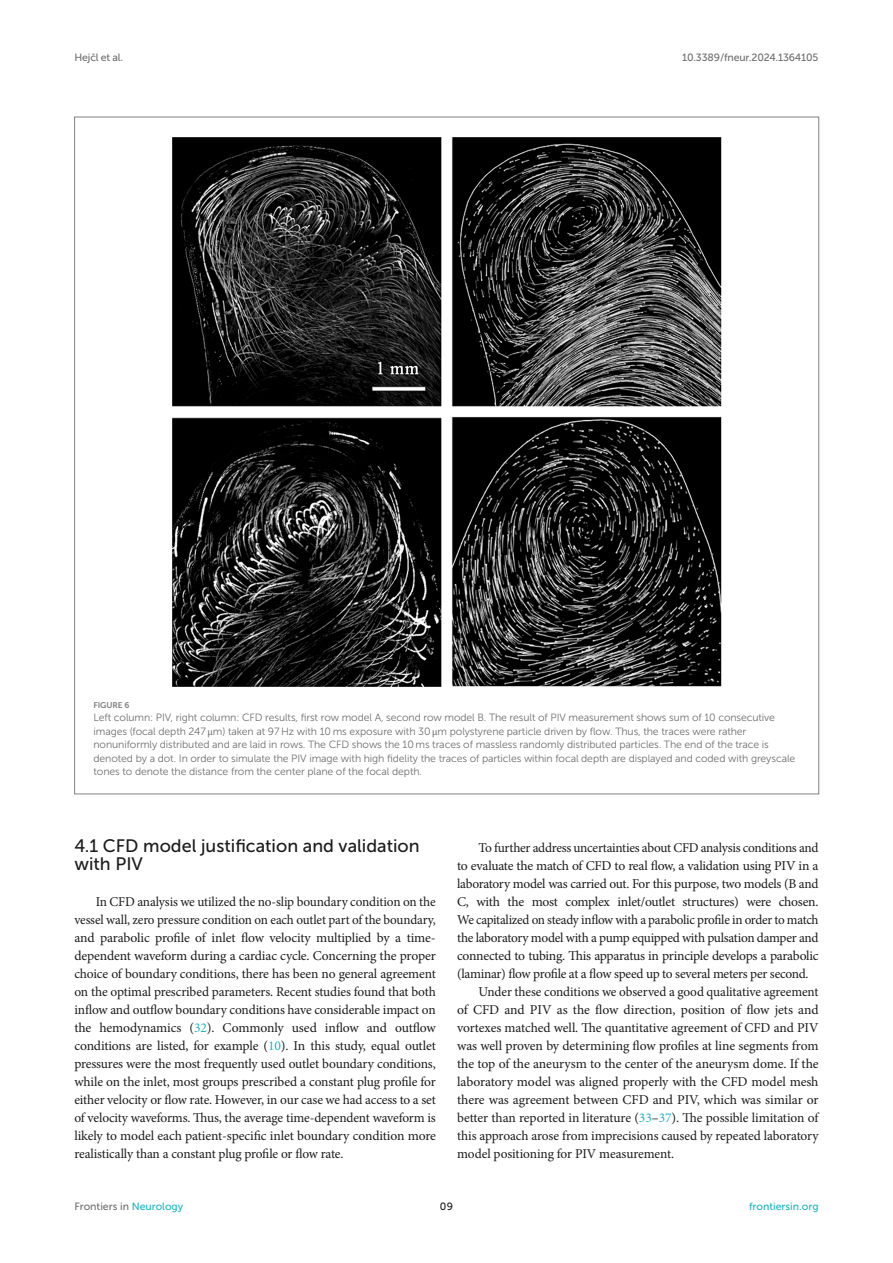
<style>
.page{position:relative;width:893px;height:1263px;background:#fff}
.page>*{position:absolute;margin:0;border:0;box-sizing:border-box;transform-origin:0 0}
.HEAD_2{font:18px/18px "Museo Sans 500";color:#1b1c1b}
.TEXT{font:13.5px/18px "Minion Pro";letter-spacing:-.015em;color:#1b1c1b;text-align:justify}
.TEXT_FLUSH{font:13.5px/18px "Minion Pro";letter-spacing:-.015em;color:#1b1c1b;text-align:justify}
.FIG_LEG{font:10.5px/13.5px "Museo Sans 300";letter-spacing:-.01em;color:#706f70}
.t1{font:10.5px "Museo Sans 500";letter-spacing:-.015em;color:#706f70}
.t2{font:10.5px "Museo Sans 500";color:#1db5c3}
.t3{font:10.5px "Museo Sans 500";color:#1b1c1b}
.FIG_HD{font:8.25px "Museo Sans 700";letter-spacing:-.01em;color:#7e7f7f}
.s1{font-family:"STIX General"}
.s2{color:#1db5c3}
</style>
<div class="page">
<img style="left:172px;top:137px;width:550px;height:550px">
<p class="t1" style="left:74px;top:51px;width:50px">Hejčl et al.</p>
<p class="t1" style="left:682px;top:51px;width:138px">10.3389/fneur.2024.1364105</p>
<p class="FIG_HD" style="left:94px;top:700px;width:37px">FIGURE 6</p>
<p class="FIG_LEG" style="left:94px;top:711px;width:703px">Left column: PIV, right column: CFD results, first row model A, second row model B. The result of PIV measurement shows sum of 10 consecutive images (focal depth 247 <span class="s1">μ</span>m) taken at 97 Hz with 10 ms exposure with 30 <span class="s1">μ</span>m polystyrene particle driven by flow. Thus, the traces were rather nonuniformly distributed and are laid in rows. The CFD shows the 10 ms traces of massless randomly distributed particles. The end of the trace is denoted by a dot. In order to simulate the PIV image with high fidelity the traces of particles within focal depth are displayed and coded with greyscale tones to denote the distance from the center plane of the focal depth.</p>
<p class="HEAD_2" style="left:74px;top:837px;width:347px">4.1 CFD model justification and validation with PIV</p>
<p class="TEXT_FLUSH" style="left:74px;top:893px;width:363px;text-indent:21px">In CFD analysis we utilized the no-slip boundary condition on the vessel wall, zero pressure condition on each outlet part of the boundary, and parabolic profile of inlet flow velocity multiplied by a time&shy;dependent waveform during a cardiac cycle. Concerning the proper choice of boundary conditions, there has been no general agreement on the optimal prescribed parameters. Recent studies found that both inflow and outflow boundary conditions have considerable impact on the hemodynamics (<span class="s2">32</span>). Commonly used inflow and outflow conditions are listed, for example (<span class="s2">10</span>). In this study, equal outlet pressures were the most frequently used outlet boundary conditions, while on the inlet, most groups prescribed a constant plug profile for either velocity or flow rate. However, in our case we had access to a set of velocity waveforms. Thus, the average time-dependent waveform is likely to model each patient-specific inlet boundary condition more realistically than a constant plug profile or flow rate.</p>
<p class="TEXT" style="left:457px;top:839px;width:363px;text-indent:21px">To further address uncertainties about CFD analysis conditions and to evaluate the match of CFD to real flow, a validation using PIV in a laboratory model was carried out. For this purpose, two models (B and C, with the most complex inlet/outlet structures) were chosen.<br>We capitalized on steady inflow with a parabolic profile in order to match the laboratory model with a pump equipped with pulsation damper and connected to tubing. This apparatus in principle develops a parabolic (laminar) flow profile at a flow speed up to several meters per second.</p>
<p class="TEXT" style="left:457px;top:983px;width:363px;text-indent:21px">Under these conditions we observed a good qualitative agreement of CFD and PIV as the flow direction, position of flow jets and vortexes matched well. The quantitative agreement of CFD and PIV was well proven by determining flow profiles at line segments from the top of the aneurysm to the center of the aneurysm dome. If the laboratory model was aligned properly with the CFD model mesh there was agreement between CFD and PIV, which was similar or better than reported in literature (<span class="s2">33</span>–<span class="s2">37</span>). The possible limitation of this approach arose from imprecisions caused by repeated laboratory model positioning for PIV measurement.</p>
<p class="t1" style="left:74px;top:1200px;width:110px">Frontiers in <span class="s2">Neurology</span></p>
<p class="t3" style="left:440px;top:1200px;width:15px">09</p>
<p class="t2" style="left:749px;top:1200px;width:71px">frontiersin.org</p>
</div>
